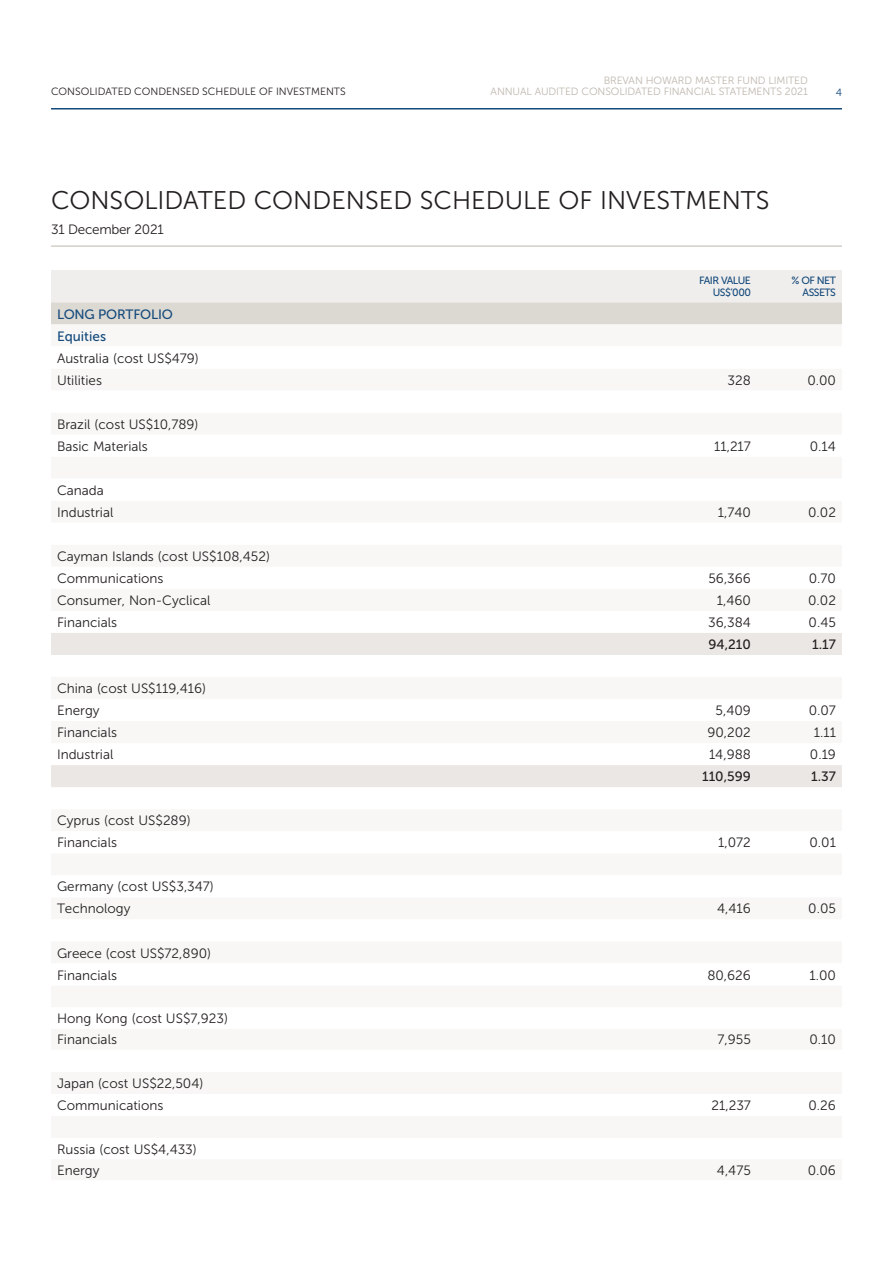
<style>
.page{position:relative;width:893px;height:1263px;background:#fff}
.page>*{position:absolute;margin:0;border:0;box-sizing:border-box;transform-origin:0 0}
.t1{font:25.5px "Museo Sans 300";color:#231f20}
.t2{font:13.5px/22px "Museo Sans 300";color:#231f20}
.t3{font:13.5px/22px "Museo Sans 500";letter-spacing:-.015em;color:#144a7c}
.t4{font:13.5px "Museo Sans 500";color:#231f20}
.t5{font:13.5px "Museo Sans 300";letter-spacing:-.02em;color:#231f20}
.t6{font:10.5px "Museo Sans 300";letter-spacing:-.01em;color:#beb6ad}
.t7{font:10.5px "Museo Sans 300";color:#231f20}
.t8{font:10.5px/12.6px "Museo Sans 500";letter-spacing:-.05em;color:#144a7c;text-align:right}
.t9{font:10.5px "Museo Sans 300";color:#144a7c}
</style>
<div class="page">
<hr style="left:51px;top:108px;width:791px;height:2px;background:#144a7c">
<hr style="left:51px;top:246px;width:791px;height:1px;background:#beb6ad">
<svg style="left:51px;top:270px;width:791px;height:54px"></svg>
<svg style="left:51px;top:633px;width:791px;height:154px"></svg>
<p class="t6" style="left:604px;top:75px;width:206px">BREVAN HOWARD MASTER FUND LIMITED</p>
<p class="t7" style="left:51px;top:86px;width:16px">Consolidated</p>
<p class="t7" style="left:134px;top:86px;width:9px">condensed</p>
<p class="t7" style="left:202px;top:86px;width:8px">schedule</p>
<p class="t7" style="left:259px;top:86px;width:42px">of investments</p>
<p class="t6" style="left:491px;top:86px;width:319px">ANNUAL AUDITED CONSOLIDATED FINANCIAL STATEMENTS 2021</p>
<p class="t9" style="left:836px;top:86px;width:8px">4</p>
<h1 class="t1" style="left:51px;top:187px;width:720px">CONSOLIDATED CONDENSED SCHEDULE OF INVESTMENTS</h1>
<p class="t5" style="left:51px;top:222px;width:114px">31 December 2021</p>
<p class="t3" style="left:57px;top:303px;width:117px">LONG PORTFOLIO<br>Equities</p>
<p class="t2" style="left:57px;top:347px;width:143px">Australia (cost US$479)<br>Utilities</p>
<p class="t2" style="left:57px;top:413px;width:143px">Brazil (cost US$10,789)<br>Basic Materials</p>
<p class="t2" style="left:57px;top:479px;width:58px">Canada<br>Industrial</p>
<p class="t2" style="left:57px;top:545px;width:214px">Cayman Islands (cost US$108,452)<br>Communications</p>
<p class="t8" style="left:699px;top:274px;width:53px">FAIR VALUE<br>US$’000</p>
<p class="t8" style="left:791px;top:274px;width:46px">% OF NET<br>ASSETS</p>
<p class="t2" style="left:728px;top:369px;width:25px">328</p>
<p class="t2" style="left:807px;top:369px;width:30px">0.00</p>
<p class="t2" style="left:714px;top:435px;width:38px">11,217</p>
<p class="t2" style="left:810px;top:435px;width:28px">0.14</p>
<p class="t2" style="left:718px;top:501px;width:35px">1,740</p>
<p class="t2" style="left:808px;top:501px;width:29px">0.02</p>
<p class="t2" style="left:708px;top:567px;width:44px">56,366</p>
<p class="t2" style="left:809px;top:567px;width:29px">0.70</p>
<p class="t2" style="left:57px;top:589px;width:155px">Consumer, Non-Cyclical</p>
<p class="t2" style="left:717px;top:589px;width:36px">1,460</p>
<p class="t2" style="left:808px;top:589px;width:29px">0.02</p>
<p class="t2" style="left:57px;top:611px;width:61px">Financials</p>
<p class="t2" style="left:708px;top:611px;width:44px">36,384</p>
<p class="t2" style="left:809px;top:611px;width:29px">0.45</p>
<p class="t4" style="left:708px;top:637px;width:44px">94,210</p>
<p class="t4" style="left:812px;top:637px;width:25px">1.17</p>
<p class="t2" style="left:57px;top:677px;width:150px">China (cost US$119,416)<br>Energy</p>
<p class="t2" style="left:716px;top:699px;width:37px">5,409</p>
<p class="t2" style="left:809px;top:699px;width:29px">0.07</p>
<p class="t2" style="left:57px;top:721px;width:61px">Financials</p>
<p class="t2" style="left:707px;top:721px;width:45px">90,202</p>
<p class="t2" style="left:814px;top:721px;width:24px">1.11</p>
<p class="t2" style="left:57px;top:744px;width:58px">Industrial</p>
<p class="t2" style="left:709px;top:744px;width:43px">14,988</p>
<p class="t2" style="left:810px;top:744px;width:28px">0.19</p>
<p class="t4" style="left:702px;top:769px;width:50px">110,599</p>
<p class="t4" style="left:811px;top:769px;width:26px">1.37</p>
<p class="t2" style="left:57px;top:810px;width:135px">Cyprus (cost US$289)<br>Financials</p>
<p class="t2" style="left:718px;top:832px;width:34px">1,072</p>
<p class="t2" style="left:809px;top:832px;width:28px">0.01</p>
<p class="t2" style="left:57px;top:876px;width:158px">Germany (cost US$3,347)<br>Technology</p>
<p class="t2" style="left:57px;top:942px;width:156px">Greece (cost US$72,890)<br>Financials</p>
<p class="t2" style="left:57px;top:1008px;width:172px;line-height:21.1px">Hong Kong (cost US$7,923)<br>Financials</p>
<p class="t2" style="left:57px;top:1072px;width:148px">Japan (cost US$22,504)<br>Communications</p>
<p class="t2" style="left:57px;top:1138px;width:141px;line-height:21.1px">Russia (cost US$4,433)<br>Energy</p>
<p class="t2" style="left:717px;top:898px;width:35px">4,416</p>
<p class="t2" style="left:808px;top:898px;width:29px">0.05</p>
<p class="t2" style="left:707px;top:964px;width:45px">80,626</p>
<p class="t2" style="left:809px;top:964px;width:28px">1.00</p>
<p class="t2" style="left:717px;top:1029px;width:35px">7,955</p>
<p class="t2" style="left:809px;top:1029px;width:28px">0.10</p>
<p class="t2" style="left:711px;top:1094px;width:41px">21,237</p>
<p class="t2" style="left:808px;top:1094px;width:29px">0.26</p>
<p class="t2" style="left:717px;top:1159px;width:35px">4,475</p>
<p class="t2" style="left:808px;top:1159px;width:30px">0.06</p>
</div>
